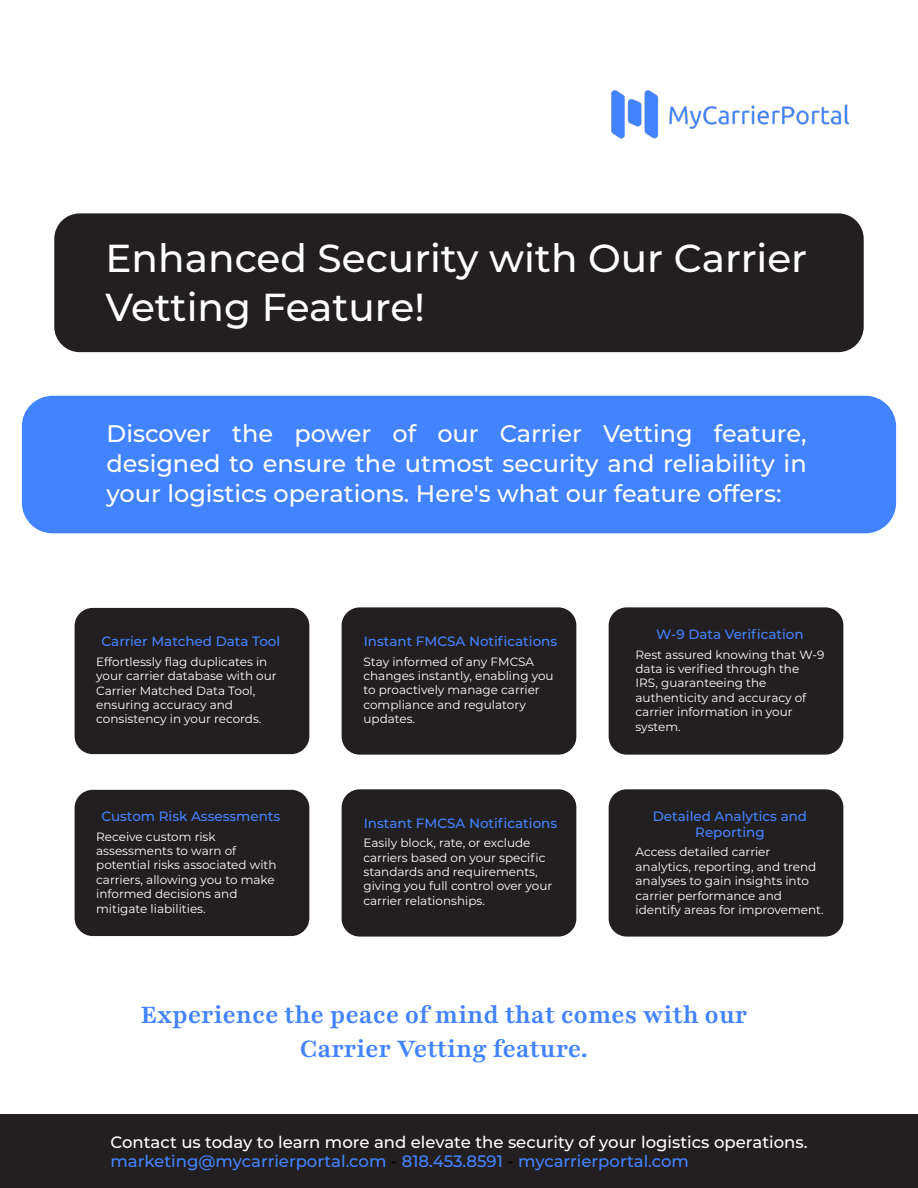
<style>
.page{position:relative;width:918px;height:1188px;background:#fff}
.page>*{position:absolute;margin:0;border:0;box-sizing:border-box;transform-origin:0 0}
.t1{font:500 39px/49.5px "Montserrat";color:#fff}
.t2{font:700 28.5px/34.2px "Playfair 9 pt";letter-spacing:-.005em;color:#4283ff;text-align:center}
.t3{font:500 24px/30px "Montserrat";color:#fff;text-align:justify}
.t4{font:500 16.5px/19.8px "Montserrat";color:#fff}
.t5{font:500 13.5px/16.2px "Montserrat";color:#4383ff;text-align:center}
.t6{font:12px/14.4px "Montserrat";color:#fff}
.s1{color:#4383ff}
.s2{color:#000}
</style>
<div class="page">
<div style="left:54px;top:213px;width:810px;height:139px;background:#231f20;border-radius:25px"></div>
<img style="left:611px;top:90px;width:239px;height:49px">
<div style="left:22px;top:396px;width:874px;height:137px;background:#4283ff;border-radius:31px"></div>
<div style="left:342px;top:607px;width:234px;height:148px;background:#231f20;border-radius:18px"></div>
<div style="left:609px;top:607px;width:234px;height:148px;background:#231f20;border-radius:18px"></div>
<div style="left:75px;top:608px;width:234px;height:146px;background:#231f20;border-radius:18px"></div>
<div style="left:342px;top:789px;width:234px;height:148px;background:#231f20;border-radius:18px"></div>
<div style="left:609px;top:789px;width:234px;height:148px;background:#231f20;border-radius:18px"></div>
<div style="left:75px;top:790px;width:234px;height:146px;background:#231f20;border-radius:18px"></div>
<div style="left:0;top:1114px;width:918px;height:74px;background:#231f20"></div>
<h1 class="t1" style="left:105px;top:231px;width:703px">Enhanced Security with Our Carrier<br>Vetting Feature!</h1>
<h3 class="t3" style="left:107px;top:418px;width:702px">Discover the power of our Carrier Vetting feature, designed to ensure the utmost security and reliability in your logistics operations. Here's what our feature offers:</h3>
<p class="t5" style="left:102px;top:633px;width:180px">Carrier Matched Data Tool</p>
<p class="t6" style="left:96px;top:654px;width:182px">Effortlessly flag duplicates in your carrier database with our<br>Carrier Matched Data Tool, ensuring accuracy and consistency in your records.</p>
<p class="t5" style="left:102px;top:808px;width:180px">Custom Risk Assessments</p>
<p class="t6" style="left:96px;top:829px;width:182px">Receive custom risk assessments to warn of potential risks associated with carriers, allowing you to make informed decisions and mitigate liabilities.</p>
<p class="t5" style="left:364px;top:633px;width:195px">Instant FMCSA Notifications</p>
<p class="t6" style="left:363px;top:654px;width:192px">Stay informed of any FMCSA changes instantly, enabling you to proactively manage carrier compliance and regulatory updates.</p>
<p class="t5" style="left:364px;top:814px;width:195px">Instant FMCSA Notifications</p>
<p class="t6" style="left:363px;top:835px;width:190px">Easily block, rate, or exclude carriers based on your specific standards and requirements, giving you full control over your carrier relationships.</p>
<p class="t5" style="left:656px;top:626px;width:149px">W-9 Data Verification</p>
<p class="t6" style="left:636px;top:647px;width:190px">Rest assured knowing that W-9 data is verified through the<br>IRS, guaranteeing the authenticity and accuracy of carrier information in your system.</p>
<p class="t5" style="left:653px;top:807px;width:156px">Detailed Analytics and<br>Reporting</p>
<p class="t6" style="left:636px;top:845px;width:190px">Access detailed carrier analytics, reporting, and trend analyses to gain insights into carrier performance and identify areas for improvement.</p>
<h2 class="t2" style="left:140px;top:996px;width:609px">Experience the peace of mind that comes with our<br>Carrier Vetting feature.</h2>
<h3 class="t4" style="left:110px;top:1131px;width:699px">Contact us today to learn more and elevate the security of your logistics operations. <span class="s1">marketing@mycarrierportal.com</span> <span class="s2">-</span> <span class="s1">818.453.8591</span> <span class="s2">-</span> <span class="s1">mycarrierportal.com</span></h3>
</div>
